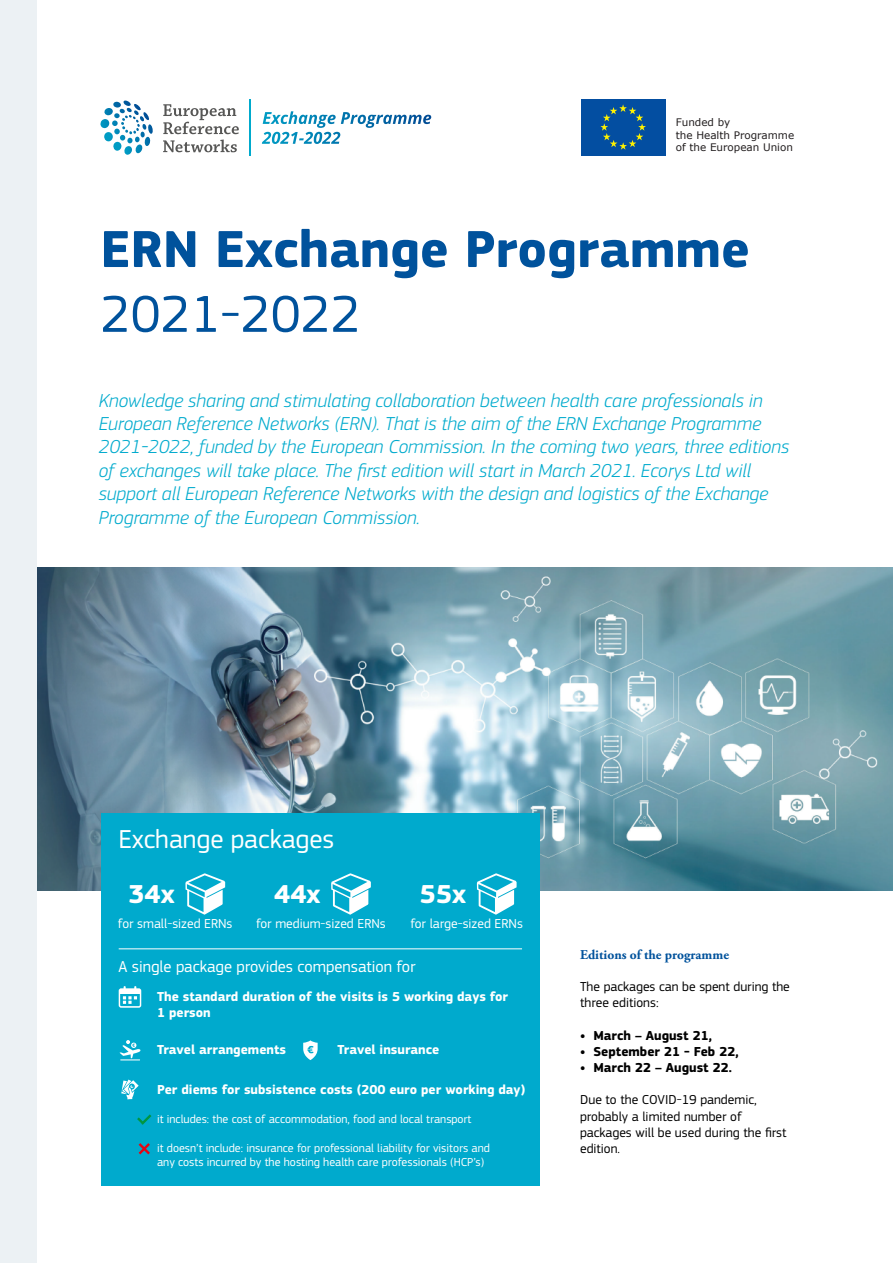
<style>
.page{position:relative;width:893px;height:1263px;background:#fff}
.page>*{position:absolute;margin:0;border:0;box-sizing:border-box;transform-origin:0 0}
.t1{font:700 54px "PF Square Sans Pro";color:#00529c}
.t2{font:54px "PF Square Sans Pro";color:#00529c}
.t3{font:27px "PF Square Sans Pro";color:#fff}
.t4{font:700 27px "PF Square Sans Pro";color:#fff}
.t5{font:italic 300 19.5px/23.4px "PF Square Sans Pro";color:#00aacd}
.t6{font:16.5px "PF Square Sans Pro";color:#fff}
.t7{font:700 13.5px/16.2px "PF Square Sans Pro";color:#fff}
.t8{font:13.5px/16.2px "PF Square Sans Pro";color:#000}
.t9{font:13.5px "PF Square Sans Pro";color:#fff}
.t10{font:700 13.5px "PF Square Sans Pro";color:#000}
.t11{font:700 13.5px "Adobe Garamond Pro";color:#00529c}
.t12{font:12px/14.4px "PF Square Sans Pro";color:#fff}
.t13{font:10.35px/12.5px "Verdana";color:#231f20}
</style>
<div class="page">
<hr style="left:250px;top:99px;width:1px;height:57px;background:#00aacd">
<svg style="left:163px;top:104px;width:76px;height:48px"></svg>
<svg style="left:100px;top:101px;width:53px;height:54px"></svg>
<svg style="left:263px;top:111px;width:168px;height:13px"></svg>
<img style="left:37px;top:567px;width:856px;height:323px">
<div style="left:0;top:0;width:37px;height:1263px;background:#ecf1f4"></div>
<div style="left:101px;top:813px;width:438px;height:372px;background:#00aacd"></div>
<svg style="left:185px;top:873px;width:40px;height:42px"></svg>
<svg style="left:331px;top:873px;width:40px;height:42px"></svg>
<svg style="left:477px;top:873px;width:40px;height:42px"></svg>
<hr style="left:119px;top:948px;width:403px;height:1px;background:#fff">
<svg style="left:139px;top:1143px;width:11px;height:11px"></svg>
<svg style="left:137px;top:1114px;width:14px;height:11px"></svg>
<svg style="left:119px;top:986px;width:22px;height:22px"></svg>
<svg style="left:120px;top:1040px;width:21px;height:20px"></svg>
<svg style="left:121px;top:1079px;width:18px;height:20px"></svg>
<svg style="left:303px;top:1040px;width:15px;height:20px"></svg>
<div style="left:581px;top:99px;width:84px;height:57px;background:#034ea1"></div>
<svg style="left:600px;top:104px;width:46px;height:46px"></svg>
<p class="t13" style="left:676px;top:116px;width:120px">Funded by<br>the Health Programme of the European Union</p>
<h1 class="t1" style="left:100px;top:217px;width:651px">ERN Exchange Programme</h1>
<h1 class="t2" style="left:100px;top:282px;width:262px">2021-2022</h1>
<p class="t5" style="left:99px;top:388px;width:692px">Knowledge sharing and stimulating collaboration between health care professionals in European Reference Networks (ERN). That is the aim of the ERN Exchange Programme 2021-2022, funded by the European Commission. In the coming two years, three editions of exchanges will take place. The first edition will start in March 2021. Ecorys Ltd will support all European Reference Networks with the design and logistics of the Exchange Programme of the European Commission.</p>
<h2 class="t3" style="left:118px;top:823px;width:217px">Exchange packages</h2>
<h2 class="t4" style="left:128px;top:878px;width:48px">34x</h2>
<h2 class="t4" style="left:274px;top:878px;width:48px">44x</h2>
<h2 class="t4" style="left:420px;top:878px;width:48px">55x</h2>
<p class="t9" style="left:118px;top:915px;width:116px">for small-sized ERNs</p>
<p class="t9" style="left:256px;top:915px;width:131px">for medium-sized ERNs</p>
<p class="t9" style="left:410px;top:915px;width:114px">for large-sized ERNs</p>
<p class="t6" style="left:118px;top:957px;width:299px">A single package provides compensation for</p>
<p class="t7" style="left:157px;top:989px;width:353px">The standard duration of the visits is 5 working days for<br>1 person</p>
<p class="t7" style="left:157px;top:1041px;width:131px">Travel arrangements</p>
<p class="t7" style="left:338px;top:1041px;width:103px">Travel insurance</p>
<p class="t7" style="left:157px;top:1082px;width:370px">Per diems for subsistence costs (200 euro per working day)</p>
<p class="t12" style="left:157px;top:1112px;width:316px">it includes: the cost of accommodation, food and local transport</p>
<p class="t12" style="left:157px;top:1140px;width:334px">it doesn’t include: insurance for professional liability for visitors and any costs incurred by the hosting health care professionals (HCP’s)</p>
<p class="t11" style="left:580px;top:946px;width:150px">Editions of the programme</p>
<p class="t8" style="left:580px;top:978px;width:211px">The packages can be spent during the three editions:</p>
<p class="t10" style="left:580px;top:1027px;width:133px">• March – August 21,</p>
<p class="t10" style="left:580px;top:1043px;width:160px">• September 21 - Feb 22,</p>
<p class="t10" style="left:580px;top:1059px;width:153px">• March 22 – August 22.</p>
<p class="t8" style="left:580px;top:1092px;width:208px">Due to the COVID-19 pandemic, probably a limited number of packages will be used during the first edition.</p>
</div>
